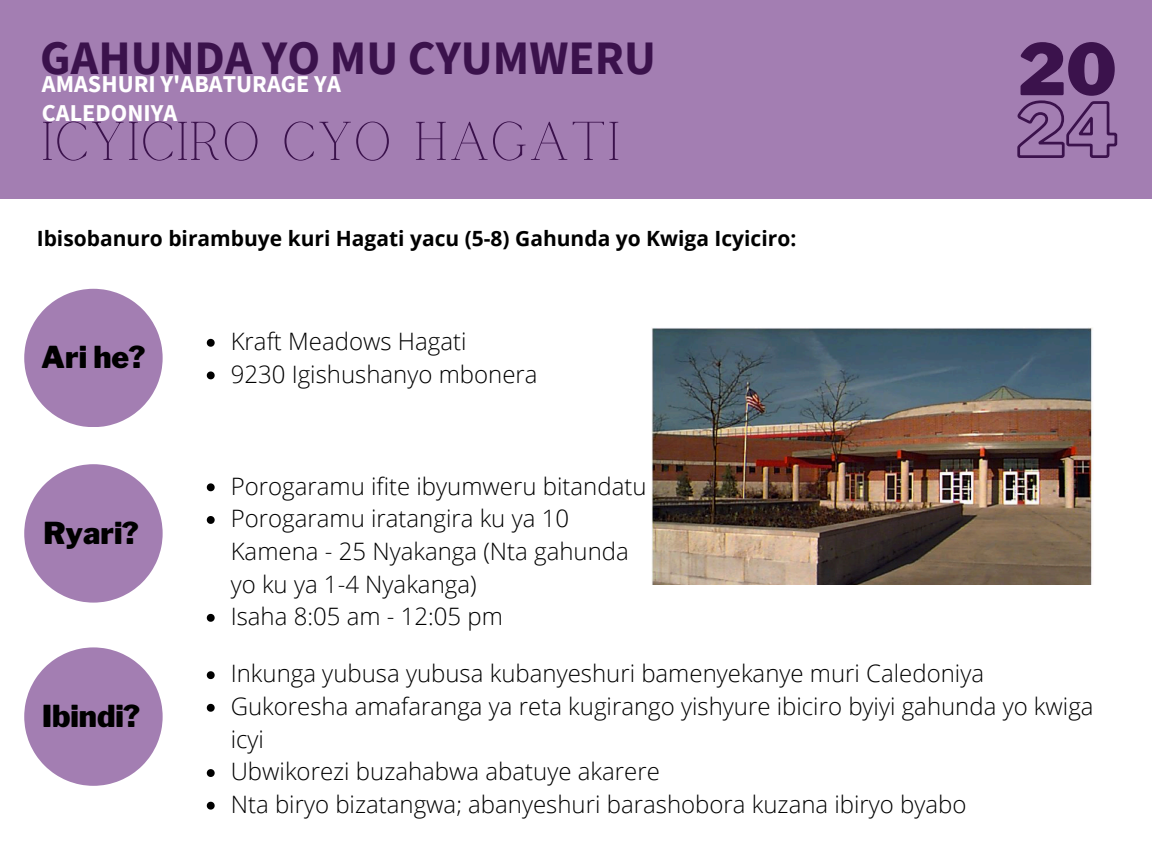
<style>
.page{position:relative;width:1152px;height:864px;background:#a37eb2}
.page>*{position:absolute;margin:0;border:0;box-sizing:border-box;transform-origin:0 0}
.t1{font:900 70.5px "Libre Franklin";color:#3b124c}
.t2{font:54px "Calgary";color:#3b124c}
.t3{font:700 48px "Source Sans Pro";color:#3b124c}
.t4{font:900 30px "Libre Franklin";color:#000}
.t5{font:700 24.15px/29.2px "Source Sans Pro";color:#fff}
.t6{font:300 24px/32.7px "Open Sans";color:#000}
.t7{font:700 21px "Open Sans";color:#000}
</style>
<div class="page">
<div style="left:0;top:199px;width:1152px;height:665px;background:#fff"></div>
<svg style="left:24px;top:289px;width:139px;height:138px"></svg>
<svg style="left:24px;top:464px;width:139px;height:139px"></svg>
<svg style="left:24px;top:647px;width:139px;height:139px"></svg>
<svg style="left:207px;top:483px;width:8px;height:8px"></svg>
<svg style="left:207px;top:516px;width:8px;height:8px"></svg>
<svg style="left:207px;top:614px;width:8px;height:8px"></svg>
<img style="left:651px;top:328px;width:442px;height:257px">
<svg style="left:1017px;top:100px;width:101px;height:58px"></svg>
<svg style="left:207px;top:339px;width:8px;height:8px"></svg>
<svg style="left:207px;top:371px;width:8px;height:8px"></svg>
<svg style="left:207px;top:671px;width:8px;height:8px"></svg>
<svg style="left:207px;top:704px;width:8px;height:8px"></svg>
<svg style="left:207px;top:769px;width:8px;height:8px"></svg>
<svg style="left:207px;top:802px;width:8px;height:8px"></svg>
<h3 class="t3" style="left:40px;top:27px;width:617px">GAHUNDA YO MU CYUMWERU</h3>
<h3 class="t5" style="left:42px;top:68px;width:300px">AMASHURI Y'ABATURAGE YA<br>CALEDONIYA</h3>
<h3 class="t2" style="left:40px;top:111px;width:582px">ICYICIRO CYO HAGATI</h3>
<p class="t7" style="left:37px;top:223px;width:761px">Ibisobanuro birambuye kuri Hagati yacu (5-8) Gahunda yo Kwiga Icyiciro:</p>
<p class="t4" style="left:41px;top:339px;width:106px">Ari he?</p>
<p class="t4" style="left:43px;top:515px;width:97px">Ryari?</p>
<p class="t6" style="left:231px;top:324px;width:237px">Kraft Meadows Hagati</p>
<p class="t6" style="left:231px;top:357px;width:308px">9230 Igishushanyo mbonera</p>
<h2 class="t6" style="left:231px;top:469px;width:417px">Porogaramu ifite ibyumweru bitandatu</h2>
<h4 class="t6" style="left:231px;top:502px;width:400px">Porogaramu iratangira ku ya 10<br>Kamena - 25 Nyakanga (Nta gahunda yo ku ya 1-4 Nyakanga)</h4>
<h1 class="t6" style="left:231px;top:599px;width:274px">Isaha 8:05 am - 12:05 pm</h1>
<p class="t1" style="left:1018px;top:27px;width:100px">20</p>
<p class="t4" style="left:42px;top:698px;width:100px">Ibindi?</p>
<p class="t6" style="left:231px;top:657px;width:755px">Inkunga yubusa yubusa kubanyeshuri bamenyekanye muri Caledoniya</p>
<p class="t6" style="left:231px;top:689px;width:864px">Gukoresha amafaranga ya reta kugirango yishyure ibiciro byiyi gahunda yo kwiga icyi</p>
<p class="t6" style="left:231px;top:755px;width:431px">Ubwikorezi buzahabwa abatuye akarere</p>
<p class="t6" style="left:231px;top:787px;width:737px">Nta biryo bizatangwa; abanyeshuri barashobora kuzana ibiryo byabo</p>
</div>
